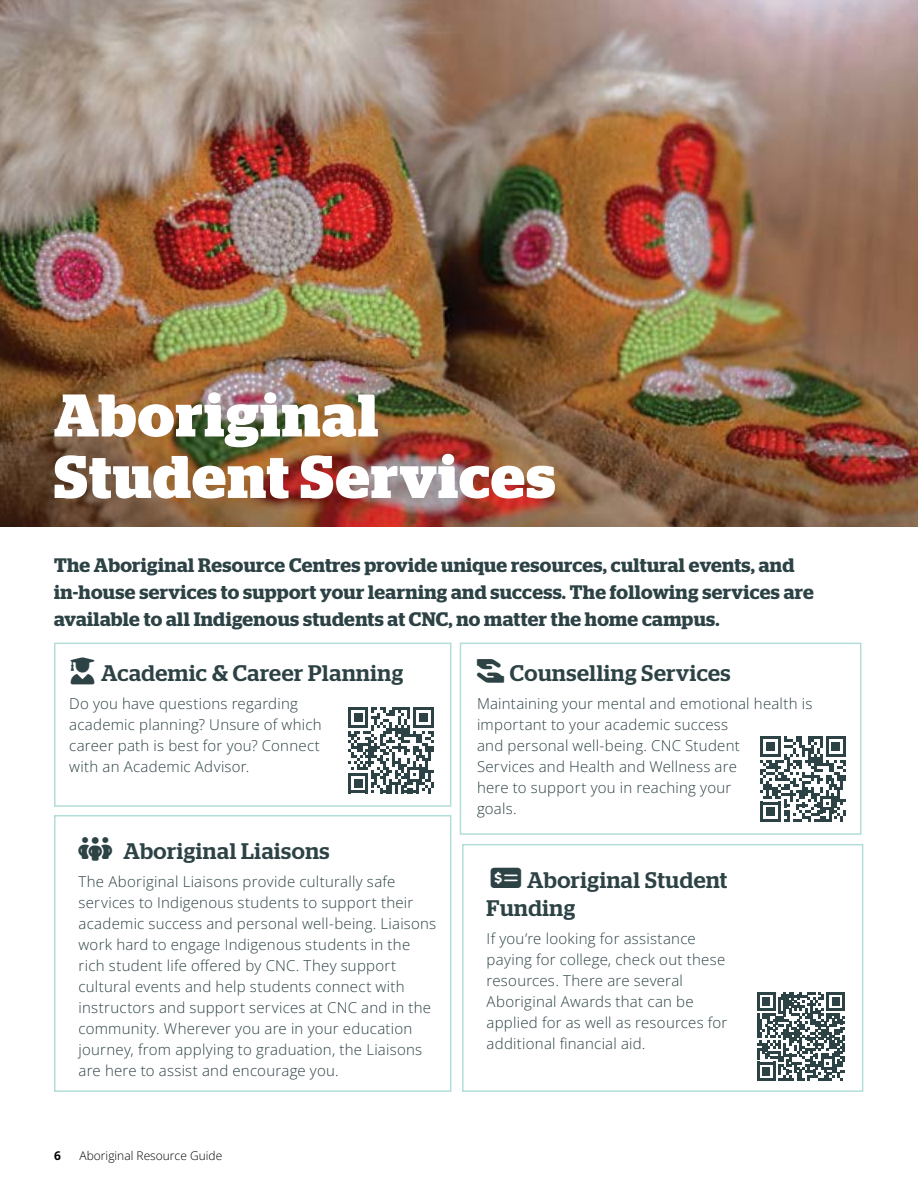
<style>
.page{position:relative;width:918px;height:1188px;background:#fff}
.page>*{position:absolute;margin:0;border:0;box-sizing:border-box;transform-origin:0 0}
.t1{font:700 60px/61.5px "Stag";letter-spacing:.025em;color:#fff}
.t2{font:500 22.5px/28.5px "Stag";letter-spacing:.025em;color:#2d4245}
.t3{font:600 19.5px/27px "Stag";letter-spacing:.02em;color:#2d4245}
.t4{font:15px/21px "Open Sans";letter-spacing:.015em;color:#2d4245}
.t5{font:12px "Open Sans";color:#000}
.t6{font:700 12px "Open Sans";color:#000}
</style>
<div class="page">
<img style="left:0;top:0;width:918px;height:526px">
<div style="left:460px;top:643px;width:401px;height:192px;border:2px solid #b3ddd8"></div>
<svg style="left:757px;top:992px;width:88px;height:89px"></svg>
<div style="left:462px;top:844px;width:401px;height:248px;border:2px solid #b3ddd8"></div>
<div style="left:54px;top:643px;width:397px;height:164px;border:2px solid #b3ddd8"></div>
<svg style="left:348px;top:707px;width:86px;height:86px"></svg>
<svg style="left:760px;top:736px;width:86px;height:86px"></svg>
<div style="left:54px;top:815px;width:397px;height:277px;border:2px solid #b3ddd8"></div>
<h1 class="t1" style="left:54px;top:385px;width:503px">Aboriginal<br>Student Services</h1>
<p class="t3" style="left:54px;top:552px;width:761px">The Aboriginal Resource Centres provide unique resources, cultural events, and in-house services to support your learning and success. The following services are available to all Indigenous students at CNC, no matter the home campus.</p>
<h2 class="t2" style="left:510px;top:658px;width:222px">Counselling Services</h2>
<p class="t4" style="left:477px;top:692px;width:337px">Maintaining your mental and emotional health is important to your academic success<br>and personal well-being. CNC Student<br>Services and Health and Wellness are<br>here to support you in reaching your<br>goals.</p>
<h2 class="t2" style="left:101px;top:658px;width:304px">Academic &amp; Career Planning</h2>
<p class="t4" style="left:69px;top:692px;width:254px">Do you have questions regarding academic planning? Unsure of which career path is best for you? Connect with an Academic Advisor.</p>
<h2 class="t2" style="left:79px;top:836px;width:253px">□●□◆ Aboriginal Liaisons</h2>
<p class="t4" style="left:79px;top:870px;width:359px">The Aboriginal Liaisons provide culturally safe services to Indigenous students to support their academic success and personal well-being. Liaisons work hard to engage Indigenous students in the rich student life offered by CNC. They support cultural events and help students connect with instructors and support services at CNC and in the community. Wherever you are in your education journey, from applying to graduation, the Liaisons are here to assist and encourage you.</p>
<p class="t6" style="left:54px;top:1148px;width:8px">6</p>
<p class="t5" style="left:80px;top:1148px;width:144px">Aboriginal Resource Guide</p>
<h2 class="t2" style="left:487px;top:865px;width:242px;text-indent:41px">Aboriginal Student<br>Funding</h2>
<p class="t4" style="left:487px;top:928px;width:242px">If you’re looking for assistance paying for college, check out these resources. There are several<br>Aboriginal Awards that can be applied for as well as resources for additional financial aid.</p>
</div>
